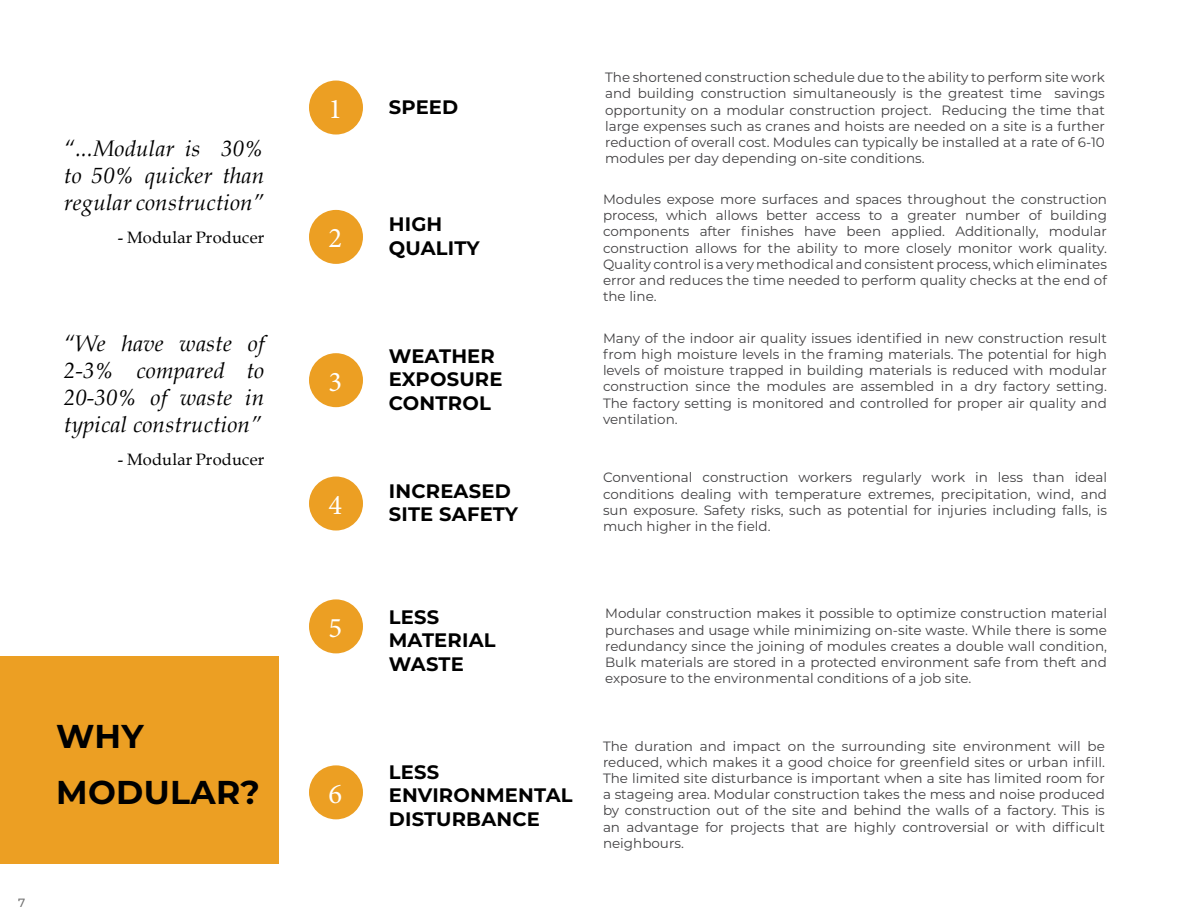
<style>
.page{position:relative;width:1188px;height:918px;background:#fff}
.page>*{position:absolute;margin:0;border:0;box-sizing:border-box;transform-origin:0 0}
.t1{font:700 33px/55.8px "Montserrat";letter-spacing:.01em;color:#000}
.t2{font:28.5px "Minion Pro";color:#fff}
.t3{font:italic 22.5px/27px "Book Antiqua";letter-spacing:.01em;color:#000;text-align:justify}
.t4{font:700 19.5px/23.4px "Montserrat";letter-spacing:.01em;color:#000}
.t5{font:16.5px "Book Antiqua";letter-spacing:.01em;color:#000}
.t6{font:13.5px/16.2px "Montserrat";color:#414042;text-align:justify}
.t7{font:500 12px "Montserrat";color:#000}
</style>
<div class="page">
<div style="left:0;top:657px;width:278px;height:207px;background:#ec9f23"></div>
<div style="left:309px;top:81px;width:54px;height:54px;background:#ec9f23;border-radius:50%"></div>
<div style="left:309px;top:210px;width:54px;height:54px;background:#ec9f23;border-radius:50%"></div>
<div style="left:309px;top:353px;width:54px;height:54px;background:#ec9f23;border-radius:50%"></div>
<div style="left:309px;top:477px;width:54px;height:54px;background:#ec9f23;border-radius:50%"></div>
<div style="left:309px;top:599px;width:54px;height:54px;background:#ec9f23;border-radius:50%"></div>
<div style="left:309px;top:765px;width:54px;height:54px;background:#ec9f23;border-radius:50%"></div>
<h3 class="t3" style="left:64px;top:134px;width:202px">“...Modular is 30% to 50% quicker than regular construction”</h3>
<p class="t5" style="left:118px;top:226px;width:148px">- Modular Producer</p>
<h3 class="t3" style="left:64px;top:329px;width:202px">“We have waste of 2-3% compared to 20-30% of waste in typical construction”</h3>
<p class="t5" style="left:118px;top:448px;width:148px">- Modular Producer</p>
<h1 class="t1" style="left:56px;top:707px;width:205px">WHY<br>MODULAR?</h1>
<p class="t7" style="left:18px;top:894px;width:9px">7</p>
<h2 class="t2" style="left:328px;top:90px;width:15px">1</h2>
<h3 class="t4" style="left:389px;top:94px;width:71px">SPEED</h3>
<h2 class="t2" style="left:328px;top:219px;width:15px">2</h2>
<h2 class="t2" style="left:328px;top:362px;width:15px">3</h2>
<h2 class="t2" style="left:328px;top:486px;width:15px">4</h2>
<h2 class="t2" style="left:328px;top:609px;width:15px">5</h2>
<h2 class="t2" style="left:328px;top:775px;width:15px">6</h2>
<h3 class="t4" style="left:389px;top:212px;width:92px">HIGH<br>QUALITY</h3>
<h3 class="t4" style="left:389px;top:343px;width:115px">WEATHER<br>EXPOSURE<br>CONTROL</h3>
<h3 class="t4" style="left:389px;top:478px;width:131px">INCREASED<br>SITE SAFETY</h3>
<h3 class="t4" style="left:389px;top:604px;width:108px">LESS<br>MATERIAL<br>WASTE</h3>
<h3 class="t4" style="left:389px;top:759px;width:185px">LESS<br>ENVIRONMENTAL<br>DISTURBANCE</h3>
<p class="t6" style="left:605px;top:69px;width:501px">The shortened construction schedule due to the ability to perform site work and building construction simultaneously is the greatest time savings opportunity on a modular construction project. Reducing the time that large expenses such as cranes and hoists are needed on a site is a further reduction of overall cost. Modules can typically be installed at a rate of 6-10 modules per day depending on-site conditions.</p>
<p class="t6" style="left:603px;top:191px;width:506px">Modules expose more surfaces and spaces throughout the construction process, which allows better access to a greater number of building components after finishes have been applied. Additionally, modular construction allows for the ability to more closely monitor work quality.<br>Quality control is a very methodical and consistent process, which eliminates error and reduces the time needed to perform quality checks at the end of the line.</p>
<p class="t6" style="left:603px;top:329px;width:506px">Many of the indoor air quality issues identified in new construction result from high moisture levels in the framing materials. The potential for high levels of moisture trapped in building materials is reduced with modular construction since the modules are assembled in a dry factory setting.<br>The factory setting is monitored and controlled for proper air quality and ventilation.</p>
<p class="t6" style="left:603px;top:469px;width:506px">Conventional construction workers regularly work in less than ideal conditions dealing with temperature extremes, precipitation, wind, and sun exposure. Safety risks, such as potential for injuries including falls, is much higher in the field.</p>
<p class="t6" style="left:605px;top:605px;width:503px">Modular construction makes it possible to optimize construction material purchases and usage while minimizing on-site waste. While there is some redundancy since the joining of modules creates a double wall condition, Bulk materials are stored in a protected environment safe from theft and exposure to the environmental conditions of a job site.</p>
<p class="t6" style="left:603px;top:737px;width:503px">The duration and impact on the surrounding site environment will be reduced, which makes it a good choice for greenfield sites or urban infill.<br>The limited site disturbance is important when a site has limited room for a stageing area. Modular construction takes the mess and noise produced by construction out of the site and behind the walls of a factory. This is an advantage for projects that are highly controversial or with difficult neighbours.</p>
</div>
